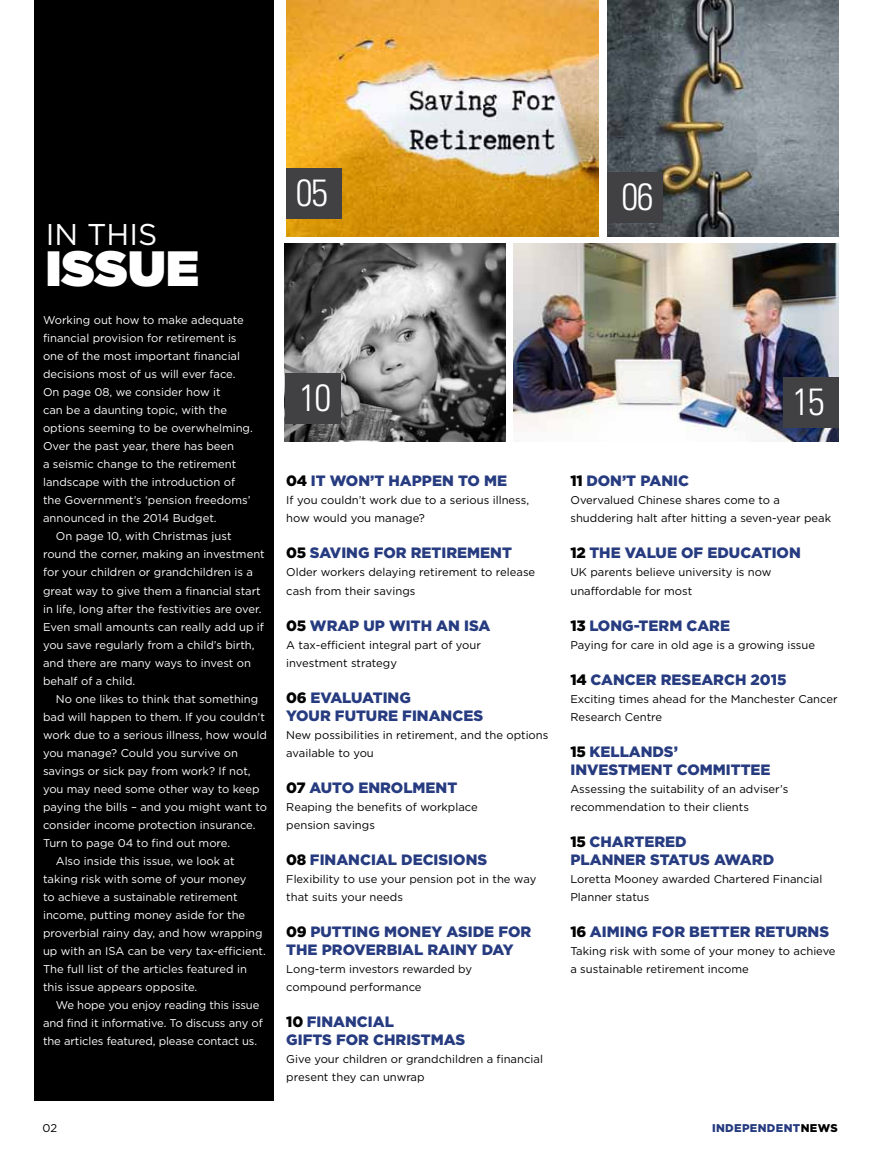
<style>
.page{position:relative;width:893px;height:1149px;background:#fff}
.page>*{position:absolute;margin:0;border:0;box-sizing:border-box;transform-origin:0 0}
.t1{font:900 49.5px "Gotham";letter-spacing:.01em;color:#fff}
.t2{font:300 condensed 37.8px "Univers";letter-spacing:-.04em;color:#fff}
.t3{font:30px "Gotham HTF";color:#fff}
.t4{font:900 15px/18px "Gotham HTF";color:#263b80}
.t5{font:11.25px "Gotham HTF";color:#fff}
.t6{font:11.25px/18px "Gotham HTF";color:#000}
.t7{font:900 11.25px "Gotham HTF";letter-spacing:.03em;color:#263b80}
.s1{color:#000}
</style>
<div class="page">
<div style="left:34px;top:0;width:239px;height:1099px;background:#000"></div>
<img style="left:285px;top:243px;width:220px;height:198px">
<div style="left:285px;top:373px;width:56px;height:50px;background:#414042"></div>
<img style="left:286px;top:0;width:313px;height:236px">
<img style="left:513px;top:243px;width:326px;height:198px">
<img style="left:607px;top:0;width:232px;height:236px">
<div style="left:783px;top:377px;width:56px;height:50px;background:#414042"></div>
<div style="left:286px;top:168px;width:56px;height:50px;background:#414042"></div>
<div style="left:607px;top:173px;width:56px;height:50px;background:#414042"></div>
<h3 class="t3" style="left:46px;top:218px;width:113px">IN THIS</h3>
<h1 class="t1" style="left:46px;top:233px;width:155px">ISSUE</h1>
<p class="t5" style="left:43px;top:314px;width:202px">Working out how to make adequate</p>
<p class="t5" style="left:43px;top:332px;width:195px">financial provision for retirement is</p>
<p class="t5" style="left:43px;top:350px;width:199px">one of the most important financial</p>
<p class="t5" style="left:43px;top:368px;width:194px">decisions most of us will ever face.</p>
<p class="t5" style="left:43px;top:386px;width:179px">On page 08, we consider how it</p>
<p class="t5" style="left:43px;top:404px;width:186px">can be a daunting topic, with the</p>
<p class="t5" style="left:43px;top:422px;width:211px">options seeming to be overwhelming.</p>
<p class="t5" style="left:43px;top:440px;width:193px">Over the past year, there has been</p>
<p class="t5" style="left:43px;top:458px;width:195px">a seismic change to the retirement</p>
<p class="t5" style="left:43px;top:476px;width:194px">landscape with the introduction of</p>
<p class="t5" style="left:43px;top:494px;width:209px">the Government’s ‘pension freedoms’</p>
<p class="t5" style="left:43px;top:512px;width:175px">announced in the 2014 Budget.</p>
<p class="t5" style="left:56px;top:530px;width:177px">On page 10, with Christmas just</p>
<p class="t5" style="left:43px;top:548px;width:223px">round the corner, making an investment</p>
<p class="t5" style="left:43px;top:566px;width:211px">for your children or grandchildren is a</p>
<p class="t5" style="left:43px;top:584px;width:219px">great way to give them a financial start</p>
<p class="t5" style="left:43px;top:602px;width:220px">in life, long after the festivities are over.</p>
<p class="t5" style="left:43px;top:620px;width:222px">Even small amounts can really add up if</p>
<p class="t5" style="left:43px;top:638px;width:213px">you save regularly from a child’s birth,</p>
<p class="t5" style="left:43px;top:656px;width:209px">and there are many ways to invest on</p>
<p class="t5" style="left:43px;top:674px;width:94px">behalf of a child.</p>
<p class="t5" style="left:56px;top:692px;width:204px">No one likes to think that something</p>
<p class="t5" style="left:43px;top:710px;width:223px">bad will happen to them. If you couldn’t</p>
<p class="t5" style="left:43px;top:728px;width:225px">work due to a serious illness, how would</p>
<p class="t5" style="left:43px;top:746px;width:196px">you manage? Could you survive on</p>
<p class="t5" style="left:43px;top:764px;width:209px">savings or sick pay from work? If not,</p>
<p class="t5" style="left:43px;top:782px;width:218px">you may need some other way to keep</p>
<p class="t5" style="left:43px;top:800px;width:225px">paying the bills – and you might want to</p>
<p class="t5" style="left:43px;top:818px;width:214px">consider income protection insurance.</p>
<p class="t5" style="left:43px;top:836px;width:189px">Turn to page 04 to find out more.</p>
<p class="t5" style="left:56px;top:854px;width:180px">Also inside this issue, we look at</p>
<p class="t5" style="left:43px;top:872px;width:205px">taking risk with some of your money</p>
<p class="t5" style="left:43px;top:890px;width:196px">to achieve a sustainable retirement</p>
<p class="t5" style="left:43px;top:908px;width:204px">income, putting money aside for the</p>
<p class="t5" style="left:43px;top:926px;width:221px">proverbial rainy day, and how wrapping</p>
<p class="t5" style="left:43px;top:944px;width:224px">up with an ISA can be very tax-efficient.</p>
<p class="t5" style="left:43px;top:962px;width:205px">The full list of the articles featured in</p>
<p class="t5" style="left:43px;top:980px;width:156px">this issue appears opposite.</p>
<p class="t5" style="left:56px;top:998px;width:205px">We hope you enjoy reading this issue</p>
<p class="t5" style="left:43px;top:1016px;width:221px">and find it informative. To discuss any of</p>
<p class="t5" style="left:43px;top:1034px;width:216px">the articles featured, please contact us.</p>
<h2 class="t2" style="left:296px;top:169px;width:34px">05</h2>
<h2 class="t2" style="left:622px;top:174px;width:34px">06</h2>
<h2 class="t2" style="left:299px;top:374px;width:34px">10</h2>
<h2 class="t2" style="left:793px;top:379px;width:34px">15</h2>
<h3 class="t4" style="left:286px;top:471px;width:137px"><span class="s1">04</span> IT WON’T HAPPEN</h3>
<h3 class="t4" style="left:458px;top:471px;width:49px">TO ME</h3>
<p class="t6" style="left:286px;top:491px;width:244px">If you couldn’t work due to a serious illness, how would you manage?</p>
<h3 class="t4" style="left:286px;top:543px;width:206px"><span class="s1">05</span> SAVING FOR RETI REMENT</h3>
<p class="t6" style="left:286px;top:563px;width:250px">Older workers delaying retirement to release cash from their savings</p>
<h3 class="t4" style="left:286px;top:615px;width:115px"><span class="s1">05</span> WRAP UP WIT</h3>
<h3 class="t4" style="left:421px;top:615px;width:60px">H AN ISA</h3>
<p class="t6" style="left:286px;top:635px;width:196px">A tax-efficient integral part of your investment strategy</p>
<h3 class="t4" style="left:286px;top:687px;width:198px"><span class="s1">06</span> EVALUATIN G<br>YOUR FUTURE FINANCES</h3>
<p class="t6" style="left:286px;top:725px;width:264px">New possibilities in retirement, and the options available to you</p>
<h3 class="t4" style="left:286px;top:777px;width:151px"><span class="s1">07</span> AUTO EN ROLMENT</h3>
<p class="t6" style="left:286px;top:797px;width:193px">Reaping the benefits of workplace pension savings</p>
<h3 class="t4" style="left:286px;top:849px;width:202px"><span class="s1">08</span> FINANCIAL DECISIONS</h3>
<p class="t6" style="left:286px;top:869px;width:252px">Flexibility to use your pension pot in the way that suits your needs</p>
<h3 class="t4" style="left:286px;top:921px;width:56px"><span class="s1">09</span> PUTTIN</h3>
<h3 class="t4" style="left:368px;top:921px;width:109px">G MONEY ASIDE</h3>
<h3 class="t4" style="left:286px;top:921px;width:247px;text-indent:212px">FOR<br>THE PROVERBIAL RAINY DAY</h3>
<p class="t6" style="left:286px;top:959px;width:187px">Long-term investors rewarded by compound performance</p>
<h3 class="t4" style="left:286px;top:1011px;width:180px"><span class="s1">10</span> FINANCIAL<br>GIFTS FOR CHRISTMAS</h3>
<p class="t6" style="left:286px;top:1049px;width:258px">Give your children or grandchildren a financial present they can unwrap</p>
<h3 class="t4" style="left:570px;top:471px;width:120px"><span class="s1">11</span> DON’T PANIC</h3>
<p class="t6" style="left:570px;top:491px;width:262px">Overvalued Chinese shares come to a shuddering halt after hitting a seven-year peak</p>
<h3 class="t4" style="left:570px;top:543px;width:230px"><span class="s1">12</span> THE VALUE OF EDUCATION</h3>
<p class="t6" style="left:570px;top:563px;width:203px">UK parents believe university is now unaffordable for most</p>
<h3 class="t4" style="left:570px;top:615px;width:160px"><span class="s1">13</span> LONG-TERM CARE</h3>
<p class="t6" style="left:570px;top:635px;width:246px">Paying for care in old age is a growing issue</p>
<h3 class="t4" style="left:570px;top:669px;width:218px"><span class="s1">14</span> CANCER RESEARCH 2015</h3>
<p class="t6" style="left:570px;top:689px;width:269px">Exciting times ahead for the Manchester Cancer<br>Research Centre</p>
<h3 class="t4" style="left:570px;top:741px;width:109px"><span class="s1">15</span> KELLANDS’<br>INVESTMENT</h3>
<h3 class="t4" style="left:677px;top:759px;width:59px">COMMITTEE</h3>
<p class="t6" style="left:570px;top:779px;width:219px">Assessing the suitability of an adviser’s recommendation to their clients</p>
<h3 class="t4" style="left:570px;top:831px;width:106px"><span class="s1">15</span> CHARTE RED<br>PLANNE</h3>
<h3 class="t4" style="left:635px;top:849px;width:139px">R STATUS AWARD</h3>
<p class="t6" style="left:570px;top:869px;width:253px">Loretta Mooney awarded Chartered Financial<br>Planner status</p>
<h3 class="t4" style="left:570px;top:921px;width:141px"><span class="s1">16</span> AIMING FOR BETTE</h3>
<h3 class="t4" style="left:740px;top:921px;width:91px">R RETURNS</h3>
<p class="t6" style="left:570px;top:941px;width:267px">Taking risk with some of your money to achieve a sustainable retirement income</p>
<p class="t6" style="left:43px;top:1118px;width:16px">02</p>
<p class="t7" style="left:712px;top:1120px;width:127px">INDEPENDENT<span class="s1">NEWS</span></p>
</div>
